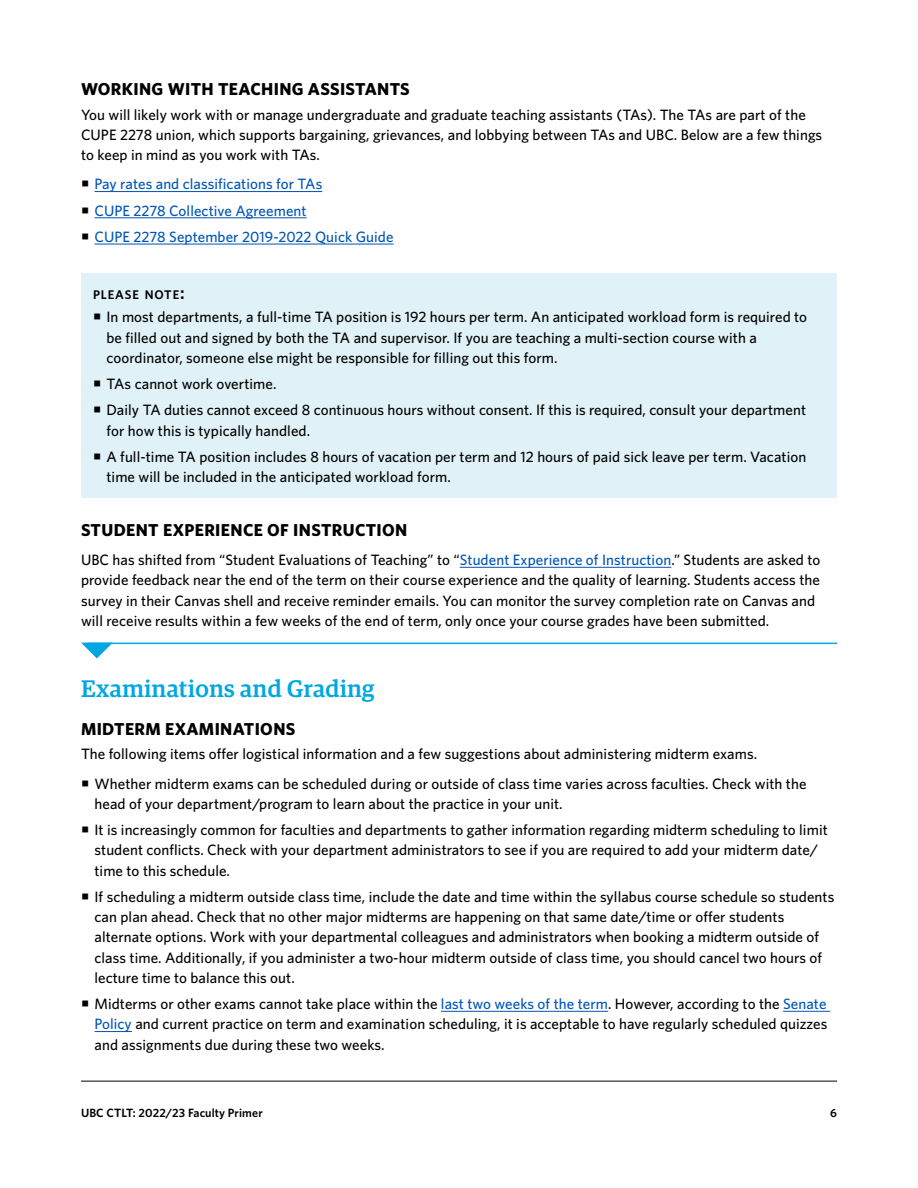
<style>
.page{position:relative;width:918px;height:1188px;background:#fff}
.page>*{position:absolute;margin:0;border:0;box-sizing:border-box;transform-origin:0 0}
.t1{font:500 24px "Guardian Egyp";letter-spacing:.02em;color:#00a7e1}
.t2{font:700 17.25px "Whitney";letter-spacing:.02em;color:#000}
.t3{font:500 15px/20.2px "Whitney";letter-spacing:.005em;color:#000}
.t4{font:500 15px/26.2px "Whitney";letter-spacing:.005em;color:#0055b7}
.t5{font:600 12.6px "Whitney";letter-spacing:.07em;color:#000}
.t6{font:600 12px "Whitney";letter-spacing:.01em;color:#000}
.s1{font-size:18px}
.s2{color:#0055b7}
</style>
<div class="page">
<hr style="left:81px;top:1081px;width:756px;height:1px;background:#000">
<hr style="left:460px;top:567px;width:211px;height:1px;background:#0055b7">
<hr style="left:441px;top:1011px;width:167px;height:1px;background:#0055b7">
<hr style="left:783px;top:1011px;width:47px;height:1px;background:#0055b7">
<hr style="left:94px;top:1031px;width:38px;height:1px;background:#0055b7">
<div style="left:81px;top:273px;width:756px;height:225px;background:#e0f2f8"></div>
<hr style="left:94px;top:191px;width:228px;height:1px;background:#0055b7">
<hr style="left:94px;top:218px;width:213px;height:1px;background:#0055b7">
<hr style="left:94px;top:244px;width:300px;height:1px;background:#0055b7">
<svg style="left:81px;top:643px;width:32px;height:16px"></svg>
<hr style="left:87px;top:643px;width:750px;height:1px;background:#00a7e1">
<p class="t2" style="left:81px;top:77px;width:330px">WORKING WITH TEACHING ASSISTANTS</p>
<p class="t3" style="left:81px;top:104px;width:743px">You will likely work with or manage undergraduate and graduate teaching assistants (TAs). The TAs are part of the<br>CUPE 2278 union, which supports bargaining, grievances, and lobbying between TAs and UBC. Below are a few things to keep in mind as you work with TAs.</p>
<p class="t4" style="left:94px;top:171px;width:301px">Pay rates and classifications for TAs<br>CUPE 2278 Collective Agreement<br>CUPE 2278 September 2019-2022 Quick Guide</p>
<p class="t5" style="left:93px;top:286px;width:93px">PLEASE NOTE<span class="s1">:</span></p>
<p class="t3" style="left:107px;top:307px;width:702px">In most departments, a full-time TA position is 192 hours per term. An anticipated workload form is required to be filled out and signed by both the TA and supervisor. If you are teaching a multi-section course with a coordinator, someone else might be responsible for filling out this form.</p>
<p class="t3" style="left:107px;top:371px;width:701px;line-height:26.2px">TAs cannot work overtime.<br>Daily TA duties cannot exceed 8 continuous hours without consent. If this is required, consult your department</p>
<p class="t3" style="left:107px;top:417px;width:701px;line-height:26.2px">for how this is typically handled.<br>A full-time TA position includes 8 hours of vacation per term and 12 hours of paid sick leave per term. Vacation</p>
<p class="t3" style="left:107px;top:467px;width:346px">time will be included in the anticipated workload form.</p>
<p class="t2" style="left:81px;top:518px;width:328px">STUDENT EXPERIENCE OF INSTRUCTION</p>
<p class="t3" style="left:81px;top:549px;width:741px">UBC has shifted from “Student Evaluations of Teaching” to “<span class="s2">Student Experience of Instruction</span>.” Students are asked to provide feedback near the end of the term on their course experience and the quality of learning. Students access the survey in their Canvas shell and receive reminder emails. You can monitor the survey completion rate on Canvas and will receive results within a few weeks of the end of term, only once your course grades have been submitted.</p>
<h1 class="t1" style="left:81px;top:672px;width:295px">Examinations and Grading</h1>
<p class="t2" style="left:81px;top:717px;width:216px">MIDTERM EXAMINATIONS</p>
<p class="t3" style="left:94px;top:739px;width:714px;line-height:29.2px;text-indent:-14px">The following items offer logistical information and a few suggestions about administering midterm exams.<br>Whether midterm exams can be scheduled during or outside of class time varies across faculties. Check with the</p>
<p class="t3" style="left:94px;top:790px;width:735px;line-height:26.2px">head of your department/program to learn about the practice in your unit.<br>It is increasingly common for faculties and departments to gather information regarding midterm scheduling to limit</p>
<p class="t3" style="left:94px;top:840px;width:725px">student conflicts. Check with your department administrators to see if you are required to add your midterm date/ time to this schedule.</p>
<p class="t3" style="left:94px;top:886px;width:741px">If scheduling a midterm outside class time, include the date and time within the syllabus course schedule so students can plan ahead. Check that no other major midterms are happening on that same date/time or offer students alternate options. Work with your departmental colleagues and administrators when booking a midterm outside of class time. Additionally, if you administer a two-hour midterm outside of class time, you should cancel two hours of lecture time to balance this out.</p>
<p class="t3" style="left:94px;top:993px;width:734px;text-align:justify">Midterms or other exams cannot take place within the <span class="s2">last two weeks of the term</span>. However, according to the <span class="s2">Senate Policy</span> and current practice on term and examination scheduling, it is acceptable to have regularly scheduled quizzes and assignments due during these two weeks.</p>
<p class="t6" style="left:81px;top:1104px;width:183px">UBC CTLT: 2022/23 Faculty Primer</p>
<p class="t6" style="left:830px;top:1104px;width:8px">6</p>
</div>
